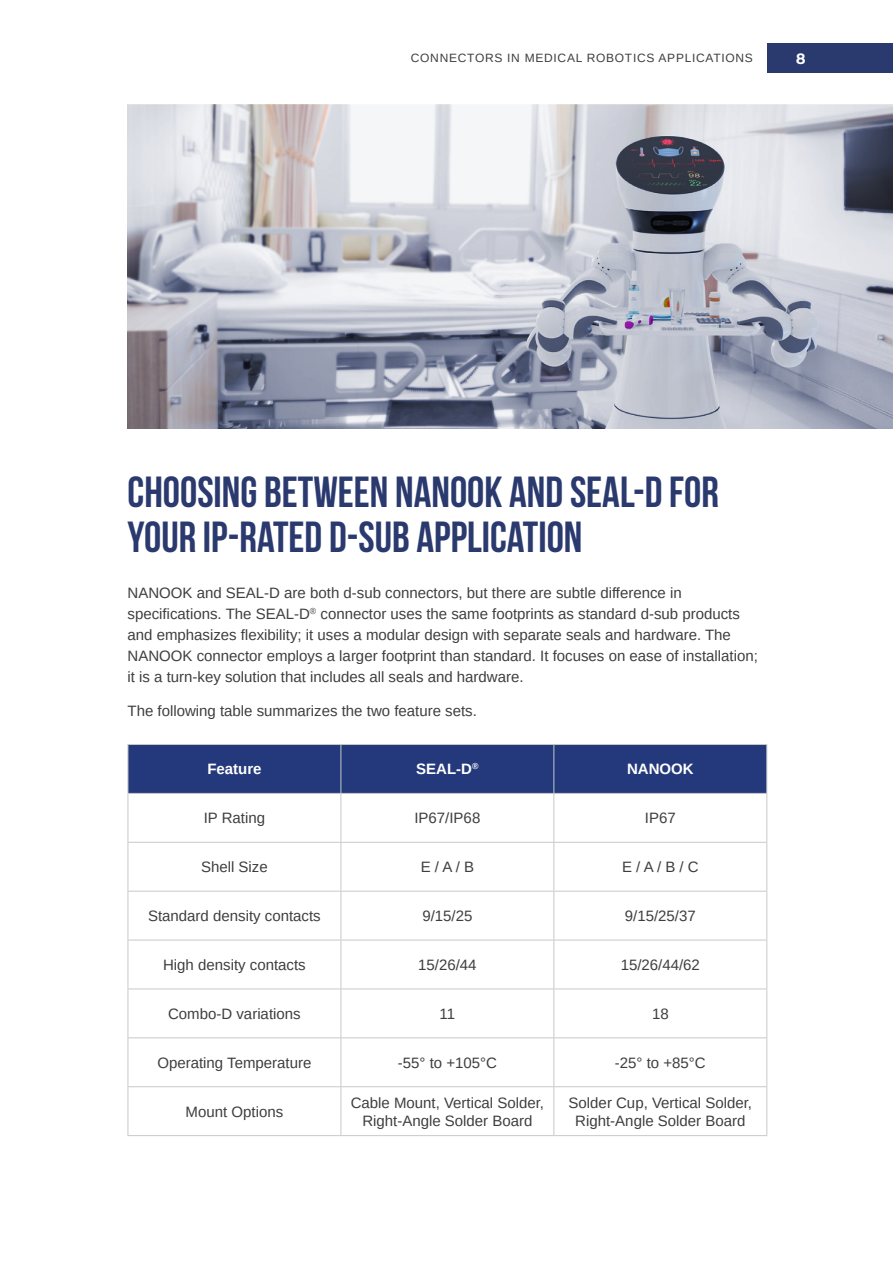
<style>
.page{position:relative;width:893px;height:1263px;background:#fff}
.page>*{position:absolute;margin:0;border:0;box-sizing:border-box;transform-origin:0 0}
.Headline{font:700 43.5px/45px "Bebas Neue";color:#2a396e}
.Body_Text{font:15px/21px "Arimo";color:#3e3e3f;text-align:center}
.Body_Text-2{font:700 15px "Arimo";color:#fff}
.t1{font:600 15px "Rubik";color:#fff}
.t2{font:12px "Arimo";letter-spacing:.06em;color:#3e3e3f}
</style>
<div class="page">
<div style="left:129px;top:745px;width:637px;height:48px;background:#24397b"></div>
<hr style="left:128px;top:744px;width:213px;height:1px;background:#c7c8ca">
<hr style="left:128px;top:745px;width:1px;height:48px;background:#c7c8ca">
<hr style="left:341px;top:744px;width:213px;height:1px;background:#c7c8ca">
<hr style="left:341px;top:745px;width:1px;height:48px;background:#c7c8ca">
<hr style="left:554px;top:744px;width:213px;height:1px;background:#c7c8ca">
<hr style="left:553px;top:745px;width:1px;height:48px;background:#c7c8ca">
<hr style="left:766px;top:745px;width:1px;height:48px;background:#c7c8ca">
<hr style="left:128px;top:793px;width:213px;height:1px;background:#c7c8ca">
<hr style="left:128px;top:794px;width:1px;height:48px;background:#c7c8ca">
<hr style="left:341px;top:793px;width:213px;height:1px;background:#c7c8ca">
<hr style="left:341px;top:794px;width:1px;height:48px;background:#c7c8ca">
<hr style="left:554px;top:793px;width:213px;height:1px;background:#c7c8ca">
<hr style="left:553px;top:794px;width:1px;height:48px;background:#c7c8ca">
<hr style="left:766px;top:794px;width:1px;height:48px;background:#c7c8ca">
<hr style="left:128px;top:842px;width:213px;height:1px;background:#c7c8ca">
<hr style="left:128px;top:843px;width:1px;height:48px;background:#c7c8ca">
<hr style="left:341px;top:842px;width:213px;height:1px;background:#c7c8ca">
<hr style="left:341px;top:843px;width:1px;height:48px;background:#c7c8ca">
<hr style="left:554px;top:842px;width:213px;height:1px;background:#c7c8ca">
<hr style="left:553px;top:843px;width:1px;height:48px;background:#c7c8ca">
<hr style="left:766px;top:843px;width:1px;height:48px;background:#c7c8ca">
<hr style="left:128px;top:891px;width:213px;height:1px;background:#c7c8ca">
<hr style="left:128px;top:891px;width:1px;height:49px;background:#c7c8ca">
<hr style="left:341px;top:891px;width:213px;height:1px;background:#c7c8ca">
<hr style="left:341px;top:891px;width:1px;height:49px;background:#c7c8ca">
<hr style="left:554px;top:891px;width:213px;height:1px;background:#c7c8ca">
<hr style="left:553px;top:891px;width:1px;height:49px;background:#c7c8ca">
<hr style="left:766px;top:891px;width:1px;height:49px;background:#c7c8ca">
<hr style="left:128px;top:940px;width:213px;height:1px;background:#c7c8ca">
<hr style="left:128px;top:940px;width:1px;height:48px;background:#c7c8ca">
<hr style="left:341px;top:940px;width:213px;height:1px;background:#c7c8ca">
<hr style="left:341px;top:940px;width:1px;height:48px;background:#c7c8ca">
<hr style="left:554px;top:940px;width:213px;height:1px;background:#c7c8ca">
<hr style="left:553px;top:940px;width:1px;height:48px;background:#c7c8ca">
<hr style="left:766px;top:940px;width:1px;height:48px;background:#c7c8ca">
<hr style="left:128px;top:988px;width:213px;height:1px;background:#c7c8ca">
<hr style="left:128px;top:989px;width:1px;height:48px;background:#c7c8ca">
<hr style="left:341px;top:988px;width:213px;height:1px;background:#c7c8ca">
<hr style="left:341px;top:989px;width:1px;height:48px;background:#c7c8ca">
<hr style="left:554px;top:988px;width:213px;height:1px;background:#c7c8ca">
<hr style="left:553px;top:989px;width:1px;height:48px;background:#c7c8ca">
<hr style="left:766px;top:989px;width:1px;height:48px;background:#c7c8ca">
<hr style="left:128px;top:1037px;width:213px;height:1px;background:#c7c8ca">
<hr style="left:128px;top:1038px;width:1px;height:48px;background:#c7c8ca">
<hr style="left:341px;top:1037px;width:213px;height:1px;background:#c7c8ca">
<hr style="left:341px;top:1038px;width:1px;height:48px;background:#c7c8ca">
<hr style="left:554px;top:1037px;width:213px;height:1px;background:#c7c8ca">
<hr style="left:553px;top:1038px;width:1px;height:48px;background:#c7c8ca">
<hr style="left:766px;top:1038px;width:1px;height:48px;background:#c7c8ca">
<hr style="left:128px;top:1086px;width:213px;height:1px;background:#c7c8ca">
<hr style="left:128px;top:1087px;width:1px;height:48px;background:#c7c8ca">
<hr style="left:341px;top:1086px;width:213px;height:1px;background:#c7c8ca">
<hr style="left:341px;top:1087px;width:1px;height:48px;background:#c7c8ca">
<hr style="left:554px;top:1086px;width:213px;height:1px;background:#c7c8ca">
<hr style="left:553px;top:1087px;width:1px;height:48px;background:#c7c8ca">
<hr style="left:766px;top:1087px;width:1px;height:48px;background:#c7c8ca">
<hr style="left:128px;top:1135px;width:213px;height:1px;background:#c7c8ca">
<hr style="left:341px;top:1135px;width:213px;height:1px;background:#c7c8ca">
<hr style="left:554px;top:1135px;width:213px;height:1px;background:#c7c8ca">
<svg style="left:128px;top:105px;width:765px;height:323px;background:#b7b9c4"></svg>
<div style="left:768px;top:43px;width:125px;height:30px;background:#2a396e"></div>
<p class="t2" style="left:411px;top:51px;width:344px">CONNECTORS IN MEDICAL ROBOTICS APPLICATIONS</p>
<p class="t1" style="left:796px;top:50px;width:11px">8</p>
<p class="Headline" style="left:128px;top:468px;width:593px">CHOOSING BETWEEN NANOOK AND SEAL-D FOR<br>YOUR IP-RATED D-SUB APPLICATION</p>
<p class="Body_Text" style="left:128px;top:583px;width:632px;text-align:left">NANOOK and SEAL-D are both d-sub connectors, but there are subtle difference in specifications. The SEAL-D<sup>®</sup> connector uses the same footprints as standard d-sub products and emphasizes flexibility; it uses a modular design with separate seals and hardware. The NANOOK connector employs a larger footprint than standard. It focuses on ease of installation; it is a turn-key solution that includes all seals and hardware.</p>
<p class="Body_Text" style="left:128px;top:700px;width:351px">The following table summarizes the two feature sets.</p>
<p class="Body_Text-2" style="left:207px;top:759px;width:56px">Feature</p>
<p class="Body_Text-2" style="left:416px;top:759px;width:64px">SEAL-D<sup>®</sup></p>
<p class="Body_Text-2" style="left:627px;top:759px;width:68px">NANOOK</p>
<p class="Body_Text" style="left:204px;top:808px;width:63px">IP Rating</p>
<p class="Body_Text" style="left:414px;top:808px;width:67px">IP67/IP68</p>
<p class="Body_Text" style="left:645px;top:808px;width:32px">IP67</p>
<p class="Body_Text" style="left:201px;top:857px;width:68px">Shell Size</p>
<p class="Body_Text" style="left:421px;top:857px;width:55px">E / A / B</p>
<p class="Body_Text" style="left:622px;top:857px;width:78px">E / A / B / C</p>
<p class="Body_Text" style="left:148px;top:905px;width:174px">Standard density contacts</p>
<p class="Body_Text" style="left:422px;top:905px;width:52px">9/15/25</p>
<p class="Body_Text" style="left:625px;top:905px;width:72px">9/15/25/37</p>
<p class="Body_Text" style="left:163px;top:954px;width:144px">High density contacts</p>
<p class="Body_Text" style="left:418px;top:954px;width:60px">15/26/44</p>
<p class="Body_Text" style="left:621px;top:954px;width:81px">15/26/44/62</p>
<p class="Body_Text" style="left:168px;top:1003px;width:134px">Combo-D variations</p>
<p class="Body_Text" style="left:440px;top:1003px;width:17px">11</p>
<p class="Body_Text" style="left:652px;top:1003px;width:18px">18</p>
<p class="Body_Text" style="left:157px;top:1052px;width:155px">Operating Temperature</p>
<p class="Body_Text" style="left:398px;top:1052px;width:101px">-55° to +105°C</p>
<p class="Body_Text" style="left:615px;top:1052px;width:92px">-25° to +85°C</p>
<p class="Body_Text" style="left:186px;top:1101px;width:99px">Mount Options</p>
<p class="Body_Text" style="left:351px;top:1093px;width:195px;line-height:18px">Cable Mount, Vertical Solder,<br>Right-Angle Solder Board</p>
<p class="Body_Text" style="left:569px;top:1093px;width:185px;line-height:18px">Solder Cup, Vertical Solder,<br>Right-Angle Solder Board</p>
</div>
